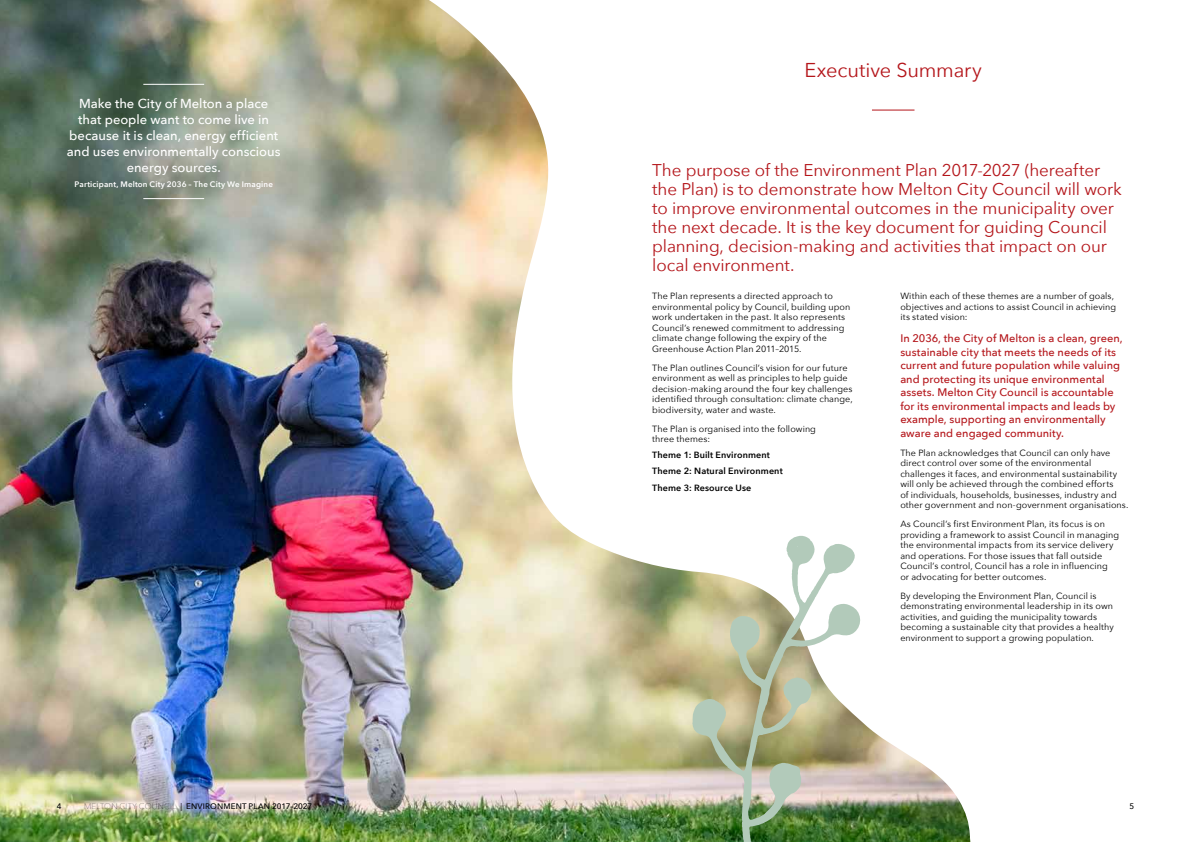
<style>
.page{position:relative;width:1191px;height:842px;background:#fff}
.page>*{position:absolute;margin:0;border:0;box-sizing:border-box;transform-origin:0 0}
.t1{font:20px "Avenir Next";letter-spacing:-.005em;color:#b4151a}
.t2{font:17px/19px "Avenir Next";letter-spacing:-.01em;color:#b4151a}
.t3{font:500 13px/16px "Avenir Next";letter-spacing:-.005em;color:#fff;text-align:center}
.t4{font:500 11px/13.5px "Avenir Next";color:#b4151a}
.t5{font:9px/10.5px "Avenir Next";letter-spacing:.01em;color:#000}
.t6{font:600 9px/16.2px "Avenir Next";letter-spacing:.015em;color:#000}
.t7{font:500 8px "Avenir Next";letter-spacing:.015em;color:#000}
.t8{font:600 8px "Avenir Next";letter-spacing:.02em;color:#fff}
.s1{font-weight:200}
.s2{font-weight:400}
</style>
<div class="page">
<img style="left:0;top:0;width:970px;height:842px">
<img style="left:692px;top:535px;width:171px;height:307px">
<hr style="left:872px;top:110px;width:42px;height:1px;background:#b4151a">
<hr style="left:143px;top:84px;width:61px;height:1px;background:#fff">
<hr style="left:143px;top:198px;width:61px;height:1px;background:#fff">
<h3 class="t3" style="left:67px;top:95px;width:215px">Make the City of Melton a place that people want to come live in because it is clean, energy efficient and uses environmentally conscious energy sources.</h3>
<p class="t8" style="left:74px;top:177px;width:200px">Participant, Melton City 2036 – The City We Imagine</p>
<h1 class="t1" style="left:804px;top:53px;width:179px">Executive Summary</h1>
<p class="t2" style="left:652px;top:160px;width:471px">The purpose of the Environment Plan 2017-2027 (hereafter the Plan) is to demonstrate how Melton City Council will work to improve environmental outcomes in the municipality over the next decade. It is the key document for guiding Council planning, decision-making and activities that impact on our local environment.</p>
<p class="t5" style="left:652px;top:290px;width:200px">The Plan represents a directed approach to environmental policy by Council, building upon work undertaken in the past. It also represents Council’s renewed commitment to addressing climate change following the expiry of the Greenhouse Action Plan 2011–2015.</p>
<p class="t5" style="left:652px;top:362px;width:202px">The Plan outlines Council’s vision for our future environment as well as principles to help guide decision-making around the four key challenges identified through consultation: climate change, biodiversity, water and waste.</p>
<p class="t5" style="left:652px;top:423px;width:165px">The Plan is organised into the following three themes:</p>
<p class="t6" style="left:652px;top:447px;width:132px">Theme 1: Built Environment<br>Theme 2: Natural Environment<br>Theme 3: Resource Use</p>
<p class="t5" style="left:900px;top:290px;width:217px">Within each of these themes are a number of goals, objectives and actions to assist Council in achieving its stated vision:</p>
<p class="t4" style="left:900px;top:331px;width:224px">In 2036, the City of Melton is a clean, green, sustainable city that meets the needs of its current and future population while valuing and protecting its unique environmental assets. Melton City Council is accountable for its environmental impacts and leads by example, supporting an environmentally aware and engaged community.</p>
<p class="t5" style="left:900px;top:447px;width:229px">The Plan acknowledges that Council can only have direct control over some of the environmental challenges it faces, and environmental sustainability will only be achieved through the combined efforts<br>of individuals, households, businesses, industry and other government and non-government organisations.</p>
<p class="t5" style="left:900px;top:518px;width:220px">As Council’s first Environment Plan, its focus is on providing a framework to assist Council in managing the environmental impacts from its service delivery and operations. For those issues that fall outside Council’s control, Council has a role in influencing<br>or advocating for better outcomes.</p>
<p class="t5" style="left:900px;top:590px;width:215px">By developing the Environment Plan, Council is demonstrating environmental leadership in its own activities, and guiding the municipality towards becoming a sustainable city that provides a healthy environment to support a growing population.</p>
<p class="t7" style="left:57px;top:799px;width:6px">4</p>
<p class="t7" style="left:84px;top:799px;width:230px"><span class="s1">MELTON CITY COUNCIL</span> <span class="s2">|</span> ENVIRONMENT PLAN 2017–2027</p>
<p class="t7" style="left:1129px;top:799px;width:6px">5</p>
</div>
